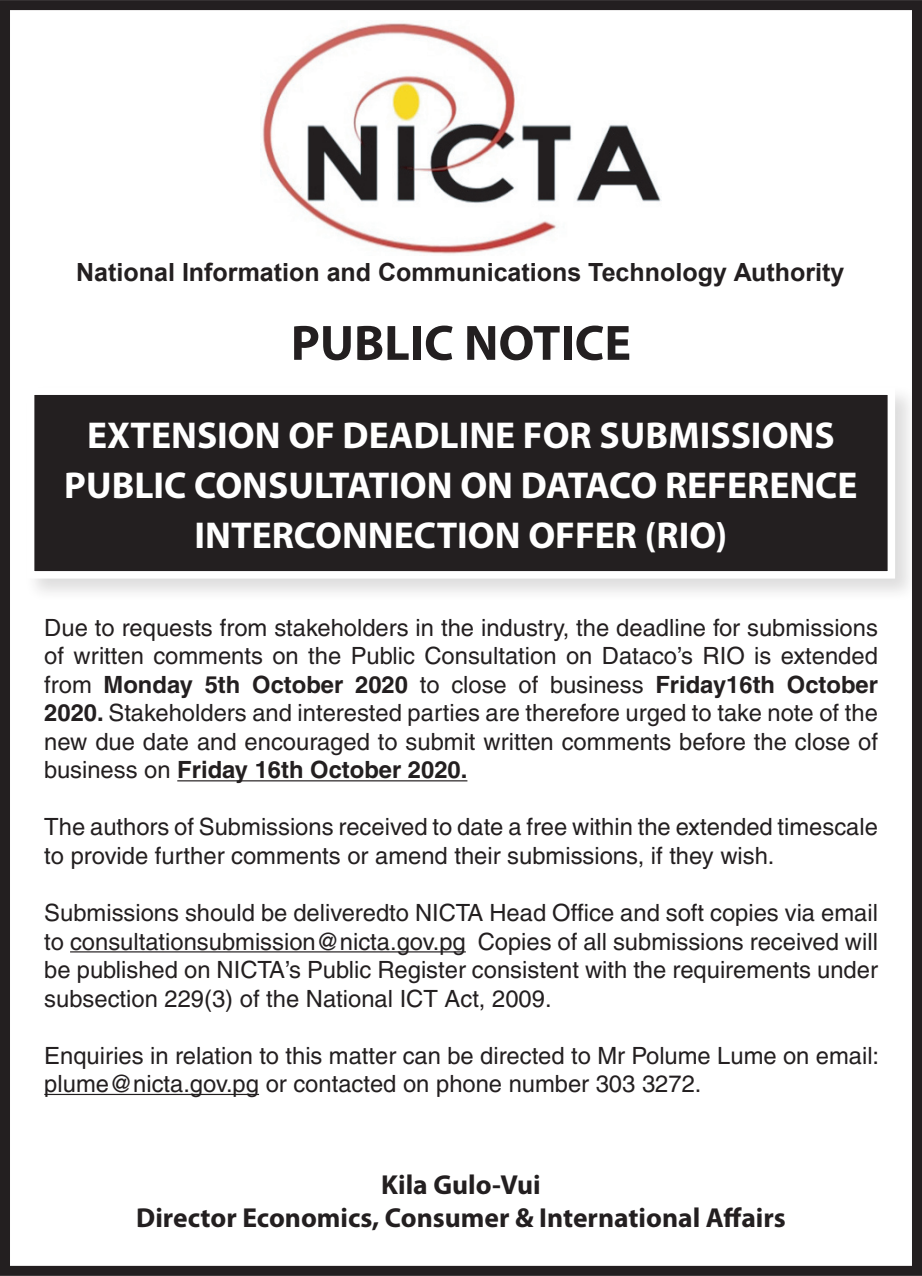
<style>
.page{position:relative;width:922px;height:1276px;background:#fff}
.page>*{position:absolute;margin:0;border:0;box-sizing:border-box;transform-origin:0 0}
.t1{font:700 50px "Myriad Pro";color:#231f20}
.t2{font:700 37.5px/50px "Myriad Pro";color:#fff;text-align:center}
.t3{font:700 27.5px/33px "Myriad Pro";color:#231f20;text-align:center}
.t4{font:700 25px "Arial";color:#231f20}
.t5{font:23.75px/28.5px "Helvetica";color:#231f20;text-align:justify}
.s1{font-weight:700}
</style>
<div class="page">
<img style="left:261px;top:23px;width:400px;height:231px">
<hr style="left:177px;top:780px;width:290px;height:1px;background:#231f20">
<hr style="left:70px;top:951px;width:395px;height:1px;background:#231f20">
<hr style="left:44px;top:1094px;width:215px;height:1px;background:#231f20">
<div style="left:0;top:0;width:921px;height:1275px;border:10px solid #231f20"></div>
<div style="left:24px;top:384px;width:894px;height:219px;background:#231f20;opacity:.15"></div>
<div style="left:31px;top:391px;width:860px;height:184px;background:#231f20"></div>
<div style="left:27px;top:387px;width:867px;height:191px;border:8px solid #fff"></div>
<p class="t4" style="left:76px;top:256px;width:769px">National Information and Communications Technology Authority</p>
<h1 class="t1" style="left:291px;top:310px;width:342px">PUBLIC NOTICE</h1>
<h2 class="t2" style="left:64px;top:409px;width:794px">EXTENSION OF DEADLINE FOR SUBMISSIONS<br>PUBLIC CONSULTATION ON DATACO REFERENCE<br>INTERCONNECTION OFFER (RIO)</h2>
<p class="t5" style="left:44px;top:613px;width:835px">Due to requests from stakeholders in the industry, the deadline for submissions of written comments on the Public Consultation on Dataco’s RIO is extended from <span class="s1">Monday 5th October 2020</span> to close of business <span class="s1">Friday16th October 2020.</span> Stakeholders and interested parties are therefore urged to take note of the new due date and encouraged to submit written comments before the close of business on <span class="s1">Friday 16th October 2020.</span></p>
<p class="t5" style="left:44px;top:813px;width:835px">The authors of Submissions received to date a free within the extended timescale to provide further comments or amend their submissions, if they wish.</p>
<p class="t5" style="left:44px;top:898px;width:835px">Submissions should be deliveredto NICTA Head Office and soft copies via email to consultationsubmission@nicta.gov.pg Copies of all submissions received will be published on NICTA’s Public Register consistent with the requirements under subsection 229(3) of the National ICT Act, 2009.</p>
<p class="t5" style="left:44px;top:1041px;width:836px">Enquiries in relation to this matter can be directed to Mr Polume Lume on email: plume@nicta.gov.pg or contacted on phone number 303 3272.</p>
<p class="t3" style="left:136px;top:1167px;width:651px">Kila Gulo-Vui<br>Director Economics, Consumer &amp; International Affairs</p>
</div>
